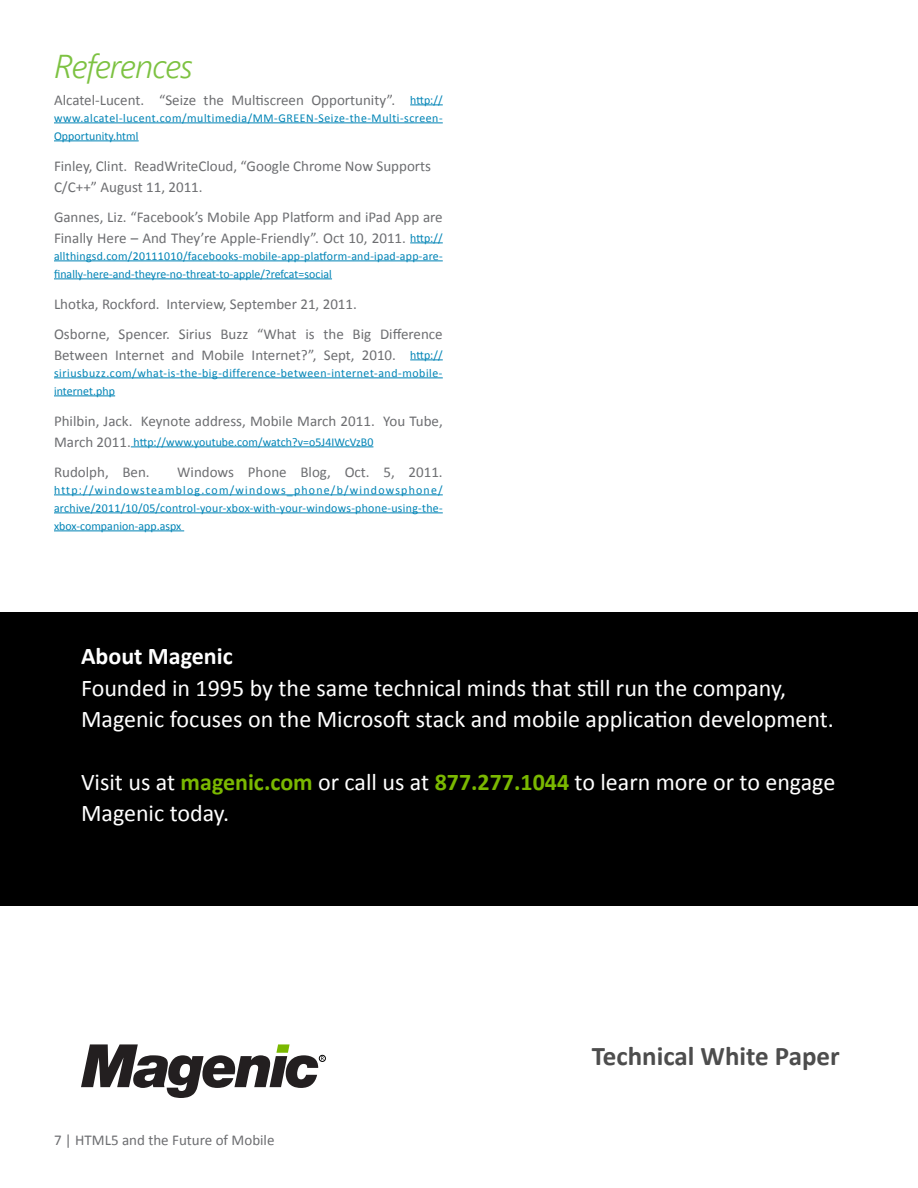
<style>
.page{position:relative;width:918px;height:1188px;background:#fff}
.page>*{position:absolute;margin:0;border:0;box-sizing:border-box;transform-origin:0 0}
.t1{font:italic 300 33px "Segoe UI";letter-spacing:-.025em;color:#7dc242}
.t2{font:700 27px "Calibri";color:#4d4d4d}
.t3{font:24px/31.5px "Calibri";color:#fff}
.t4{font:700 24px "Calibri";color:#fff}
.t5{font:15px/21px "Calibri";color:#6d6e71}
.t6{font:12px/18px "Calibri";color:#0084b6}
.s1{font-size:12px;color:#0084b6}
.s2{font-size:15px;color:#6d6e71}
.s3{font-weight:700;color:#7ab800}
</style>
<div class="page">
<div style="left:0;top:612px;width:918px;height:293px;background:#000"></div>
<hr style="left:410px;top:104px;width:33px;height:1px;background:#0084b6">
<hr style="left:54px;top:122px;width:389px;height:1px;background:#0084b6">
<hr style="left:54px;top:140px;width:85px;height:1px;background:#0084b6">
<hr style="left:410px;top:242px;width:33px;height:1px;background:#0084b6">
<hr style="left:54px;top:260px;width:389px;height:1px;background:#0084b6">
<hr style="left:54px;top:278px;width:278px;height:1px;background:#0084b6">
<hr style="left:410px;top:359px;width:33px;height:1px;background:#0084b6">
<hr style="left:54px;top:377px;width:389px;height:1px;background:#0084b6">
<hr style="left:54px;top:395px;width:61px;height:1px;background:#0084b6">
<hr style="left:131px;top:446px;width:242px;height:1px;background:#0084b6">
<hr style="left:54px;top:494px;width:389px;height:1px;background:#0084b6">
<hr style="left:54px;top:512px;width:389px;height:1px;background:#0084b6">
<hr style="left:54px;top:530px;width:130px;height:1px;background:#0084b6">
<svg style="left:81px;top:1044px;width:243px;height:54px"></svg>
<div style="left:319px;top:1055px;width:7px;height:7px;border:1px solid #000;border-radius:50%"></div>
<h1 class="t1" style="left:54px;top:43px;width:141px">References</h1>
<p class="t5" style="left:54px;top:90px;width:390px">Alcatel-Lucent. “Seize the Multiscreen Opportunity”. <span class="s1">http://</span></p>
<p class="t6" style="left:54px;top:109px;width:391px">www.alcatel-lucent.com/multimedia/MM-GREEN-Seize-the-Multi-screen-<br>Opportunity.html</p>
<p class="t5" style="left:54px;top:156px;width:379px">Finley, Clint. ReadWriteCloud, “Google Chrome Now Supports<br>C/C++” August 11, 2011.</p>
<p class="t5" style="left:54px;top:207px;width:390px">Gannes, Liz. “Facebook’s Mobile App Platform and iPad App are<br>Finally Here – And They’re Apple-Friendly”. Oct 10, 2011. <span class="s1">http://</span></p>
<p class="t6" style="left:54px;top:247px;width:391px">allthingsd.com/20111010/facebooks-mobile-app-platform-and-ipad-app-are&shy;finally-here-and-theyre-no-threat-to-apple/?refcat=social</p>
<p class="t5" style="left:54px;top:289px;width:390px;line-height:30px">Lhotka, Rockford. Interview, September 21, 2011.<br>Osborne, Spencer. Sirius Buzz “What is the Big Difference</p>
<p class="t5" style="left:54px;top:345px;width:390px">Between Internet and Mobile Internet?”, Sept, 2010. <span class="s1">http://</span></p>
<p class="t6" style="left:54px;top:364px;width:390px">siriusbuzz.com/what-is-the-big-difference-between-internet-and-mobile&shy;internet.php</p>
<p class="t5" style="left:54px;top:411px;width:390px">Philbin, Jack. Keynote address, Mobile March 2011. You Tube,</p>
<p class="t6" style="left:54px;top:433px;width:321px"><span class="s2">March 2011.</span> http://www.youtube.com/watch?v=o5J4IWcVzB0</p>
<p class="t5" style="left:54px;top:462px;width:97px">Rudolph, Ben.</p>
<p class="t5" style="left:177px;top:462px;width:267px">Windows Phone Blog, Oct. 5, 2011.</p>
<p class="t6" style="left:54px;top:481px;width:391px;text-align:justify">http://windowsteamblog.com/windows_phone/b/windowsphone/ archive/2011/10/05/control-your-xbox-with-your-windows-phone-using-the&shy;xbox-companion-app.aspx</p>
<h3 class="t4" style="left:81px;top:641px;width:153px">About Magenic</h3>
<h3 class="t3" style="left:81px;top:672px;width:755px">Founded in 1995 by the same technical minds that still run the company,<br>Magenic focuses on the Microsoft stack and mobile application development.</h3>
<h3 class="t3" style="left:81px;top:766px;width:756px">Visit us at <span class="s3">magenic.com</span> or call us at <span class="s3">877.277.1044</span> to learn more or to engage<br>Magenic today.</h3>
<p class="t5" style="left:54px;top:1130px;width:222px">7 | HTML5 and the Future of Mobile</p>
<h2 class="t2" style="left:592px;top:1038px;width:249px">Technical White Paper</h2>
</div>
